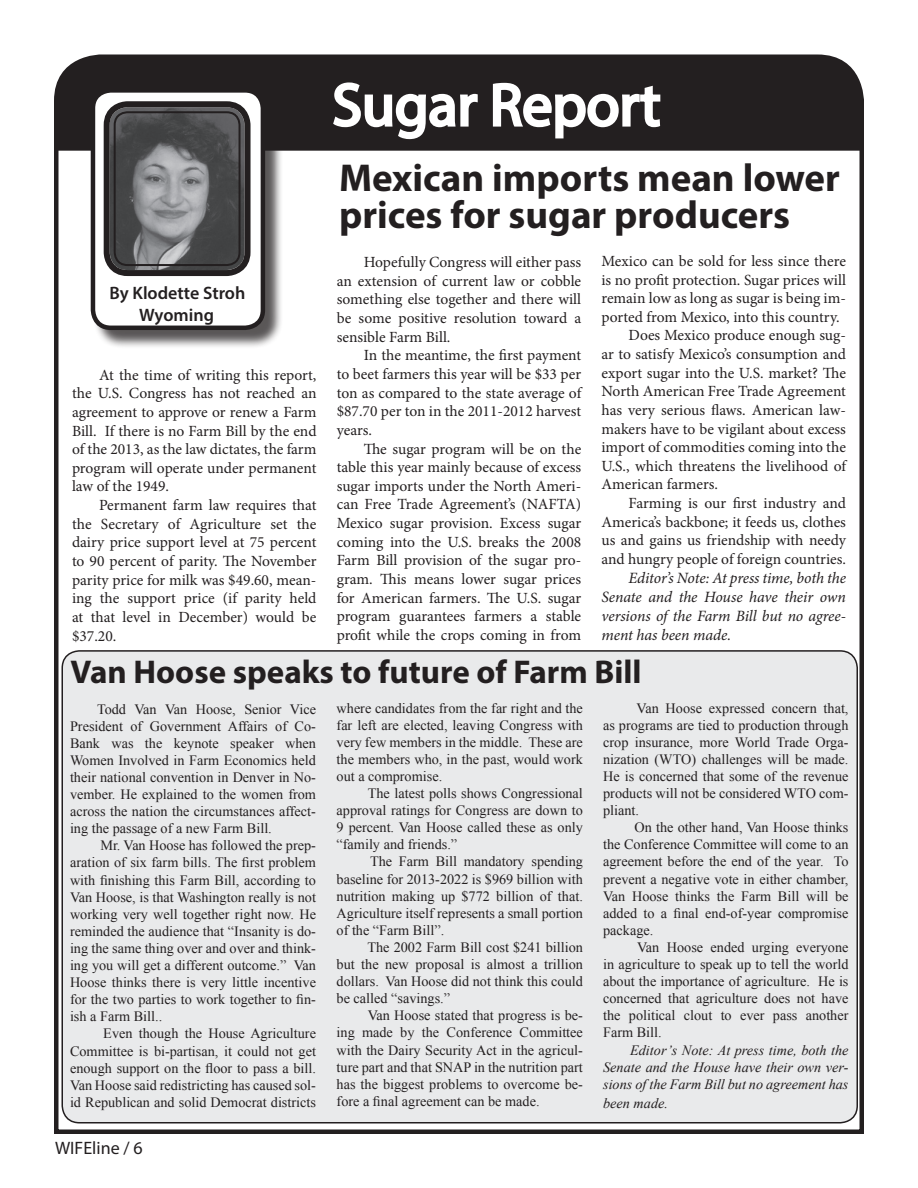
<style>
.page{position:relative;width:918px;height:1188px;background:#fff}
.page>*{position:absolute;margin:0;border:0;box-sizing:border-box;transform-origin:0 0}
.t1{font:60px "Myriad Pro";color:#fff}
.t2{font:700 39px/37.5px "Myriad Pro";color:#231f20}
.t3{font:700 33px "Myriad Pro";color:#231f20}
.t4{font:600 18px/21.6px "Myriad Pro";color:#231f20;text-align:center}
.t5{font:18px "Myriad Pro";color:#231f20}
.t6{font:italic 15.75px/18.9px "Minion Pro";letter-spacing:-.005em;color:#231f20;text-align:justify}
.t7{font:15.6px/18.6px "Minion Pro";color:#231f20;text-align:justify}
.t8{font:14.25px/17.1px "Times New Roman";color:#231f20;text-align:justify}
.t9{font:italic 14.25px/17.1px "Times New Roman";color:#231f20;text-align:justify}
</style>
<div class="page">
<div style="left:54px;top:54px;width:810px;height:97px;background:#231f20"></div>
<svg style="left:331px;top:81px;width:148px;height:60px"></svg>
<svg style="left:491px;top:81px;width:171px;height:59px"></svg>
<div style="left:54px;top:143px;width:810px;height:991px;border:4px solid #231f20"></div>
<div style="left:93px;top:90px;width:191px;height:259px;background:#231f20;opacity:.75"></div>
<div style="left:93px;top:90px;width:170px;height:238px;background:#fff;border-radius:18px"></div>
<div style="left:91px;top:88px;width:174px;height:242px;border:4px solid #231f20;border-radius:18px"></div>
<img style="left:111px;top:108px;width:133px;height:161px">
<div style="left:104px;top:101px;width:147px;height:175px;border:6px solid #231f20;border-radius:21px"></div>
<div style="left:114px;top:111px;width:127px;height:155px;border:2px solid #231f20;border-radius:13px"></div>
<div style="left:62px;top:651px;width:795px;height:472px;background:#e9eaeb;border-radius:17px"></div>
<h1 class="t1" style="left:332px;top:68px;width:330px">Sugar Report</h1>
<p class="t4" style="left:109px;top:282px;width:137px">By Klodette Stroh<br>Wyoming</p>
<p class="t7" style="left:72px;top:366px;width:246px;text-indent:27px">At the time of writing this report, the U.S. Congress has not reached an agreement to approve or renew a Farm Bill. If there is no Farm Bill by the end of the 2013, as the law dictates, the farm program will operate under permanent law of the 1949.</p>
<p class="t7" style="left:72px;top:496px;width:246px;text-indent:27px">Permanent farm law requires that the Secretary of Agriculture set the dairy price support level at 75 percent to 90 percent of parity. The November parity price for milk was $49.60, mean&shy;ing the support price (if parity held at that level in December) would be $37.20.</p>
<h2 class="t2" style="left:339px;top:157px;width:502px">Mexican imports mean lower prices for sugar producers</h2>
<p class="t7" style="left:337px;top:253px;width:246px;text-indent:27px">Hopefully Congress will either pass an extension of current law or cobble something else together and there will be some positive resolution toward a sensible Farm Bill.</p>
<p class="t7" style="left:337px;top:346px;width:246px;text-indent:27px">In the meantime, the first payment to beet farmers this year will be $33 per ton as compared to the state average of $87.70 per ton in the 2011-2012 harvest years.</p>
<p class="t7" style="left:337px;top:439px;width:246px;text-indent:27px">The sugar program will be on the table this year mainly because of excess sugar imports under the North Ameri&shy;can Free Trade Agreement’s (NAFTA)<br>Mexico sugar provision. Excess sugar coming into the U.S. breaks the 2008<br>Farm Bill provision of the sugar pro&shy;gram. This means lower sugar prices for American farmers. The U.S. sugar program guarantees farmers a stable profit while the crops coming in from</p>
<p class="t7" style="left:601px;top:252px;width:246px">Mexico can be sold for less since there</p>
<p class="t7" style="left:601px;top:270px;width:246px">is no profit protection. Sugar prices will</p>
<p class="t7" style="left:601px;top:289px;width:246px">remain low as long as sugar is being im-</p>
<p class="t7" style="left:602px;top:308px;width:240px">ported from Mexico, into this country.</p>
<p class="t7" style="left:628px;top:326px;width:219px">Does Mexico produce enough sug-</p>
<p class="t7" style="left:602px;top:345px;width:246px">ar to satisfy Mexico’s consumption and</p>
<p class="t7" style="left:602px;top:363px;width:246px">export sugar into the U.S. market? The</p>
<p class="t7" style="left:602px;top:382px;width:246px">North American Free Trade Agreement</p>
<p class="t7" style="left:602px;top:401px;width:246px">has very serious flaws. American law-</p>
<p class="t7" style="left:602px;top:419px;width:246px">makers have to be vigilant about excess</p>
<p class="t7" style="left:602px;top:438px;width:246px">import of commodities coming into the</p>
<p class="t7" style="left:602px;top:457px;width:246px">U.S., which threatens the livelihood of</p>
<p class="t7" style="left:602px;top:475px;width:118px">American farmers.</p>
<p class="t7" style="left:628px;top:494px;width:219px">Farming is our first industry and</p>
<p class="t7" style="left:602px;top:512px;width:246px">America’s backbone; it feeds us, clothes</p>
<p class="t7" style="left:602px;top:531px;width:246px">us and gains us friendship with needy</p>
<p class="t7" style="left:602px;top:550px;width:246px">and hungry people of foreign countries.</p>
<p class="t6" style="left:602px;top:568px;width:246px;text-indent:27px">Editor’s Note: At press time, both the Senate and the House have their own versions of the Farm Bill but no agree&shy;ment has been made.</p>
<h3 class="t3" style="left:70px;top:650px;width:573px">Van Hoose speaks to future of Farm Bill</h3>
<p class="t8" style="left:70px;top:700px;width:248px;text-indent:27px">Todd Van Van Hoose, Senior Vice President of Government Affairs of Co-Bank was the keynote speaker when Women Involved in Farm Economics held their national convention in Denver in No&shy;vember. He explained to the women from across the nation the circumstances affect&shy;ing the passage of a new Farm Bill.</p>
<p class="t8" style="left:70px;top:837px;width:248px;text-indent:30px">Mr. Van Hoose has followed the prep&shy;aration of six farm bills. The first problem with finishing this Farm Bill, according to Van Hoose, is that Washington really is not working very well together right now. He reminded the audience that “Insanity is do&shy;ing the same thing over and over and think&shy;ing you will get a different outcome.” Van Hoose thinks there is very little incentive for the two parties to work together to fin&shy;ish a Farm Bill..</p>
<p class="t8" style="left:70px;top:1025px;width:248px;text-indent:33px">Even though the House Agriculture Committee is bi-partisan, it could not get enough support on the floor to pass a bill.<br>Van Hoose said redistricting has caused sol&shy;id Republican and solid Democrat districts</p>
<p class="t5" style="left:55px;top:1137px;width:89px">WIFEline / 6</p>
<p class="t8" style="left:337px;top:699px;width:248px">where candidates from the far right and the far left are elected, leaving Congress with very few members in the middle. These are the members who, in the past, would work out a compromise.</p>
<p class="t8" style="left:337px;top:784px;width:248px;text-indent:31px">The latest polls shows Congressional approval ratings for Congress are down to 9 percent. Van Hoose called these as only “family and friends.”</p>
<p class="t8" style="left:337px;top:853px;width:248px;text-indent:33px">The Farm Bill mandatory spending baseline for 2013-2022 is $969 billion with nutrition making up $772 billion of that.<br>Agriculture itself represents a small portion of the “Farm Bill”.</p>
<p class="t8" style="left:337px;top:938px;width:248px;text-indent:31px">The 2002 Farm Bill cost $241 billion but the new proposal is almost a trillion dollars. Van Hoose did not think this could be called “savings.”</p>
<p class="t8" style="left:337px;top:1007px;width:248px;text-indent:31px">Van Hoose stated that progress is be&shy;ing made by the Conference Committee with the Dairy Security Act in the agricul&shy;ture part and that SNAP in the nutrition part has the biggest problems to overcome be&shy;fore a final agreement can be made.</p>
<p class="t8" style="left:603px;top:699px;width:247px;text-indent:34px">Van Hoose expressed concern that, as programs are tied to production through crop insurance, more World Trade Orga&shy;nization (WTO) challenges will be made.<br>He is concerned that some of the revenue products will not be considered WTO com&shy;pliant.</p>
<p class="t8" style="left:603px;top:819px;width:247px;text-indent:31px">On the other hand, Van Hoose thinks the Conference Committee will come to an agreement before the end of the year. To prevent a negative vote in either chamber, Van Hoose thinks the Farm Bill will be added to a final end-of-year compromise package.</p>
<p class="t8" style="left:603px;top:938px;width:247px;text-indent:34px">Van Hoose ended urging everyone in agriculture to speak up to tell the world about the importance of agriculture. He is concerned that agriculture does not have the political clout to ever pass another Farm Bill.</p>
<p class="t9" style="left:603px;top:1041px;width:247px;text-indent:27px">Editor’s Note: At press time, both the Senate and the House have their own ver&shy;sions of the Farm Bill but no agreement has</p>
<p class="t9" style="left:603px;top:1094px;width:66px">been made.</p>
</div>
